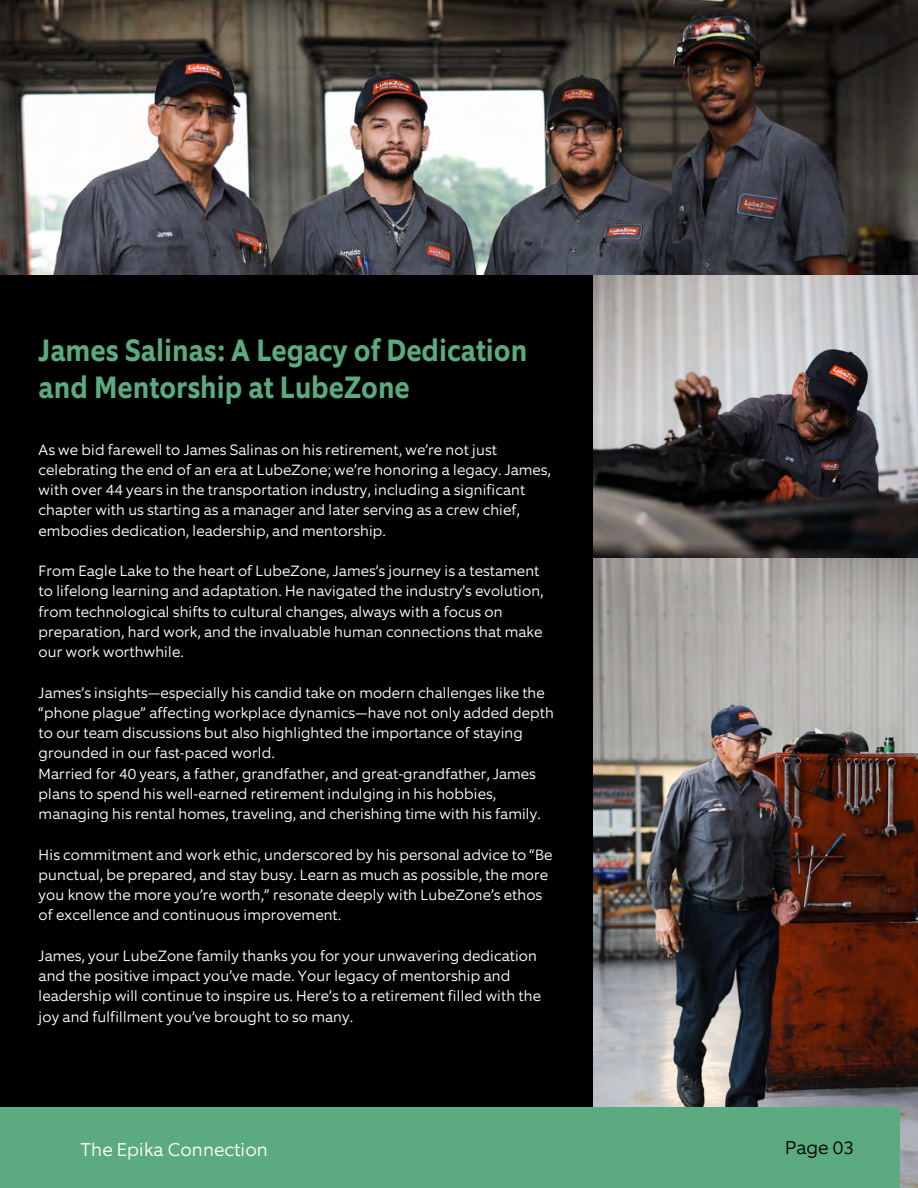
<style>
.page{position:relative;width:918px;height:1188px;background:#000}
.page>*{position:absolute;margin:0;border:0;box-sizing:border-box;transform-origin:0 0}
.t1{font:700 31.2px/37.2px "Equip Condensed";color:#5caa7f}
.t2{font:300 18.6px "Equip";color:#fff}
.t3{font:300 18.6px "Equip";color:#000}
.t4{font:300 15px/20.2px "Equip";color:#fff}
</style>
<div class="page">
<img style="left:594px;top:275px;width:324px;height:913px">
<div style="left:0;top:1107px;width:900px;height:81px;background:#5caa7f"></div>
<img style="left:0;top:0;width:918px;height:275px">
<h1 class="t1" style="left:39px;top:335px;width:490px">James Salinas: A Legacy of Dedication and Mentorship at LubeZone</h1>
<p class="t4" style="left:39px;top:440px;width:514px">As we bid farewell to James Salinas on his retirement, we’re not just celebrating the end of an era at LubeZone; we’re honoring a legacy. James, with over 44 years in the transportation industry, including a significant chapter with us starting as a manager and later serving as a crew chief, embodies dedication, leadership, and mentorship.</p>
<p class="t4" style="left:39px;top:561px;width:507px">From Eagle Lake to the heart of LubeZone, James’s journey is a testament to lifelong learning and adaptation. He navigated the industry’s evolution, from technological shifts to cultural changes, always with a focus on preparation, hard work, and the invaluable human connections that make our work worthwhile.</p>
<p class="t4" style="left:39px;top:683px;width:517px">James’s insights—especially his candid take on modern challenges like the “phone plague” affecting workplace dynamics—have not only added depth to our team discussions but also highlighted the importance of staying grounded in our fast-paced world.<br>Married for 40 years, a father, grandfather, and great-grandfather, James plans to spend his well-earned retirement indulging in his hobbies, managing his rental homes, traveling, and cherishing time with his family.</p>
<p class="t4" style="left:39px;top:845px;width:515px">His commitment and work ethic, underscored by his personal advice to “Be punctual, be prepared, and stay busy. Learn as much as possible, the more you know the more you’re worth,” resonate deeply with LubeZone’s ethos of excellence and continuous improvement.</p>
<p class="t4" style="left:39px;top:946px;width:504px">James, your LubeZone family thanks you for your unwavering dedication and the positive impact you’ve made. Your legacy of mentorship and leadership will continue to inspire us. Here’s to a retirement filled with the joy and fulfillment you’ve brought to so many.</p>
<p class="t2" style="left:81px;top:1138px;width:189px">The Epika Connection</p>
<p class="t3" style="left:785px;top:1136px;width:71px">Page 03</p>
</div>
